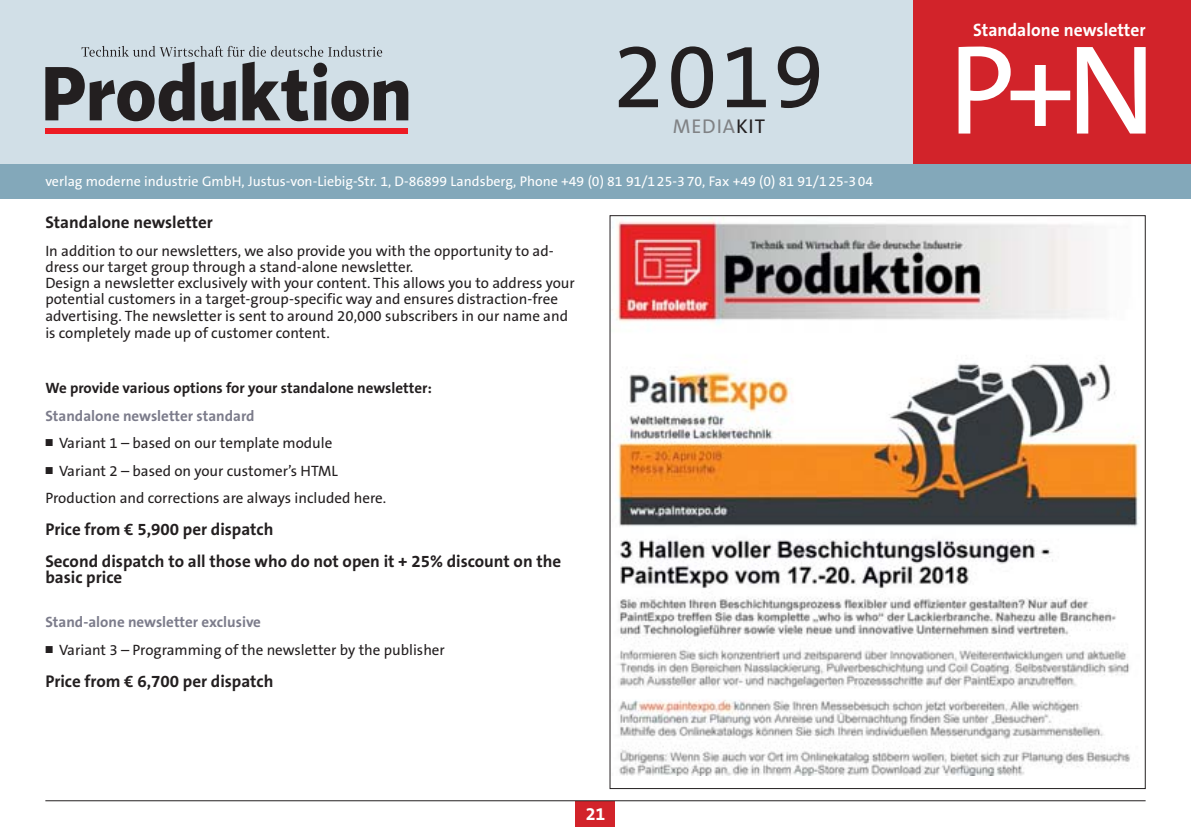
<style>
.page{position:relative;width:1191px;height:840px;background:#fff}
.page>*{position:absolute;margin:0;border:0;box-sizing:border-box;transform-origin:0 0}
.t1{font:128px "The Sans Os F";color:#fff}
.t2{font:92px "The Sans Os F";color:#231f20}
.t3{font:20px "The Sans Os F";letter-spacing:.045em;color:#808285}
.t4{font:700 18px "The Sans Os F";color:#fff}
.t5{font:700 17px/32px "The Sans Os F";color:#231f20}
.t6{font:15px/16.4px "The Sans Os F";color:#231f20}
.t7{font:700 15px "The Sans Os F";color:#7c7c8b}
.t8{font:700 15px "The Sans Os F";color:#231f20}
.t9{font:14px "The Sans Os F";color:#fff}
.s1{color:#231f20}
</style>
<div class="page">
<div style="left:575px;top:800px;width:40px;height:25px;background:#d2232a"></div>
<hr style="left:45px;top:799px;width:1100px;height:1px;background:#231f20">
<div style="left:0;top:0;width:1191px;height:164px;background:#d1dfe7"></div>
<div style="left:913px;top:0;width:278px;height:198px;background:#d2232a"></div>
<div style="left:0;top:164px;width:1191px;height:34px;background:#83a8ba"></div>
<div style="left:45px;top:128px;width:363px;height:5px;background:#ed1c24"></div>
<svg style="left:45px;top:46px;width:363px;height:75px"></svg>
<img style="left:612px;top:217px;width:528px;height:558px">
<h2 class="t2" style="left:613px;top:30px;width:212px">2019</h2>
<h3 class="t3" style="left:672px;top:116px;width:94px">MEDIA<span class="s1">KIT</span></h3>
<p class="t9" style="left:45px;top:174px;width:829px">verlag moderne industrie GmbH, Justus-von-Liebig-Str. 1, D-86899 Landsberg, Phone +49 (0) 81 91/1 25-3 70, Fax +49 (0) 81 91/1 25-3 04</p>
<p class="t5" style="left:45px;top:207px;width:169px">Standalone newsletter</p>
<p class="t6" style="left:45px;top:243px;width:531px">In addition to our newsletters, we also provide you with the opportunity to ad&shy;dress our target group through a stand-alone newsletter.<br>Design a newsletter exclusively with your content. This allows you to address your potential customers in a target-group-specific way and ensures distraction-free advertising. The newsletter is sent to around 20,000 subscribers in our name and is completely made up of customer content.</p>
<p class="t8" style="left:45px;top:381px;width:388px">We provide various options for your standalone newsletter:</p>
<p class="t7" style="left:45px;top:408px;width:211px">Standalone newsletter standard</p>
<p class="t6" style="left:45px;top:435px;width:288px">■ Variant 1 – based on our template module</p>
<p class="t6" style="left:45px;top:457px;width:342px;line-height:27.4px">■ Variant 2 – based on your customer’s HTML<br>Production and corrections are always included here.</p>
<p class="t5" style="left:45px;top:513px;width:517px">Price from € 5,900 per dispatch<br>Second dispatch to all those who do not open it + 25% discount on the</p>
<p class="t5" style="left:45px;top:561px;width:78px">basic price</p>
<p class="t7" style="left:45px;top:614px;width:217px">Stand-alone newsletter exclusive</p>
<p class="t6" style="left:45px;top:641px;width:401px">■ Variant 3 – Programming of the newsletter by the publisher</p>
<p class="t5" style="left:45px;top:665px;width:230px">Price from € 6,700 per dispatch</p>
<p class="t4" style="left:586px;top:804px;width:21px">21</p>
<p class="t4" style="left:973px;top:21px;width:174px">Standalone newsletter</p>
<h1 class="t1" style="left:947px;top:27px;width:210px">P+N</h1>
</div>
